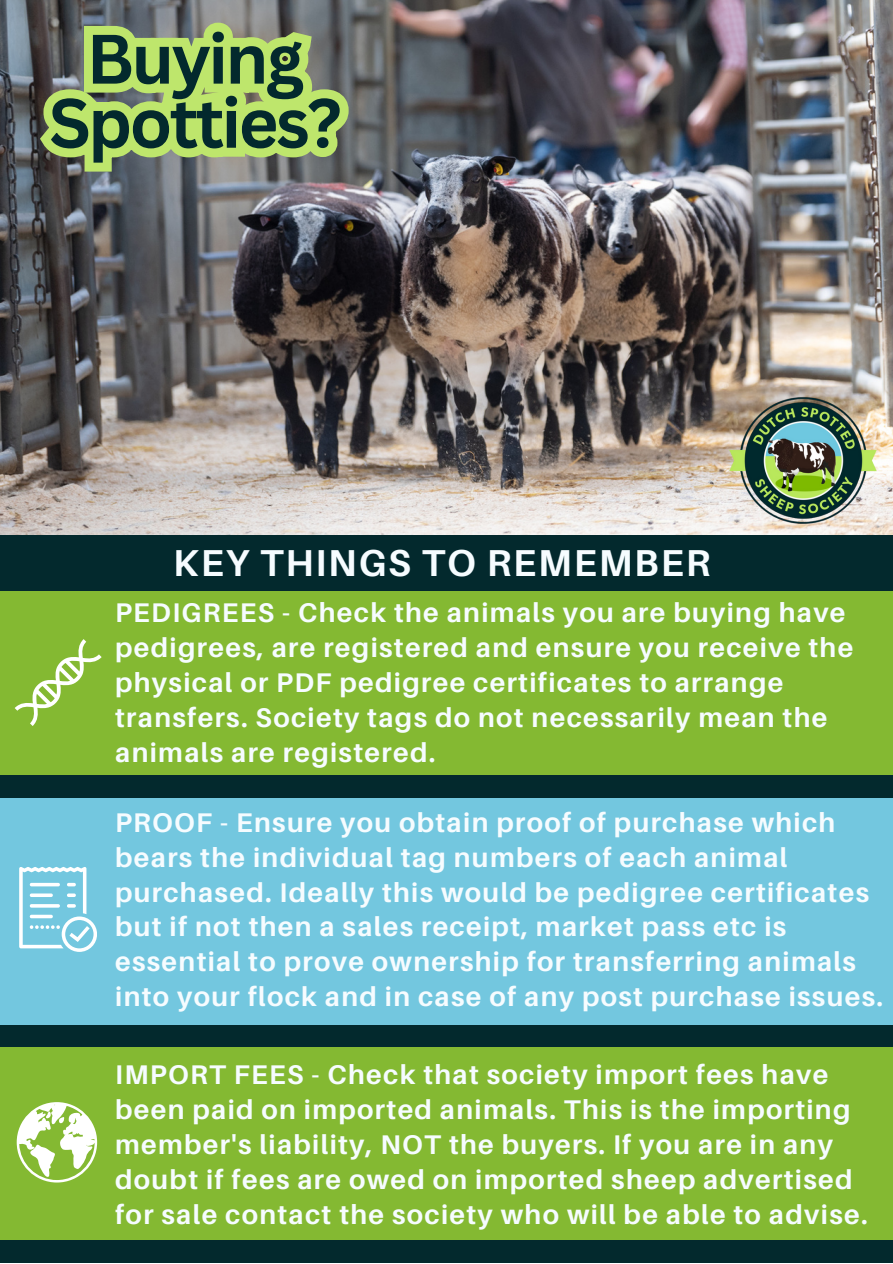
<style>
.page{position:relative;width:893px;height:1264px;background:#fff}
.page>*{position:absolute;margin:0;border:0;box-sizing:border-box;transform-origin:0 0}
.t1{font:700 68.25px "Canva Sans";letter-spacing:-.04em;color:#03292d}
.t2{font:700 37.5px "Aileron";letter-spacing:.05em;color:#f6fcff}
.t3{font:700 27px/34.8px "Aileron";letter-spacing:.05em;color:#f6fcff}
</style>
<div class="page">
<div style="left:0;top:0;width:892px;height:1262px;background:#03292d"></div>
<img style="left:0;top:0;width:892px;height:534px">
<div style="left:0;top:591px;width:892px;height:184px;background:#84b932"></div>
<svg style="left:15px;top:639px;width:86px;height:86px"></svg>
<div style="left:0;top:1047px;width:892px;height:192px;background:#84b932"></div>
<svg style="left:17px;top:1102px;width:80px;height:80px"></svg>
<div style="left:0;top:797px;width:892px;height:227px;background:#73c7df"></div>
<svg style="left:19px;top:867px;width:78px;height:84px"></svg>
<img style="left:728px;top:395px;width:149px;height:131px">
<svg style="left:28px;top:7px;width:336px;height:173px;background:#95ab6a"></svg>
<p class="t1" style="left:87px;top:11px;width:219px">Buying</p>
<p class="t1" style="left:49px;top:75px;width:294px">Spotties?</p>
<p class="t2" style="left:173px;top:539px;width:538px">KEY THINGS TO REMEMBER</p>
<p class="t3" style="left:115px;top:595px;width:739px">PEDIGREES - Check the animals you are buying have pedigrees, are registered and ensure you receive the physical or PDF pedigree certificates to arrange transfers. Society tags do not necessarily mean the animals are registered.</p>
<p class="t3" style="left:115px;top:804px;width:769px">PROOF - Ensure you obtain proof of purchase which bears the individual tag numbers of each animal purchased. Ideally this would be pedigree certificates but if not then a sales receipt, market pass etc is essential to prove ownership for transferring animals into your flock and in case of any post purchase issues.</p>
<p class="t3" style="left:115px;top:1056px;width:754px">IMPORT FEES - Check that society import fees have been paid on imported animals. This is the importing member's liability, NOT the buyers. If you are in any doubt if fees are owed on imported sheep advertised for sale contact the society who will be able to advise.</p>
</div>
